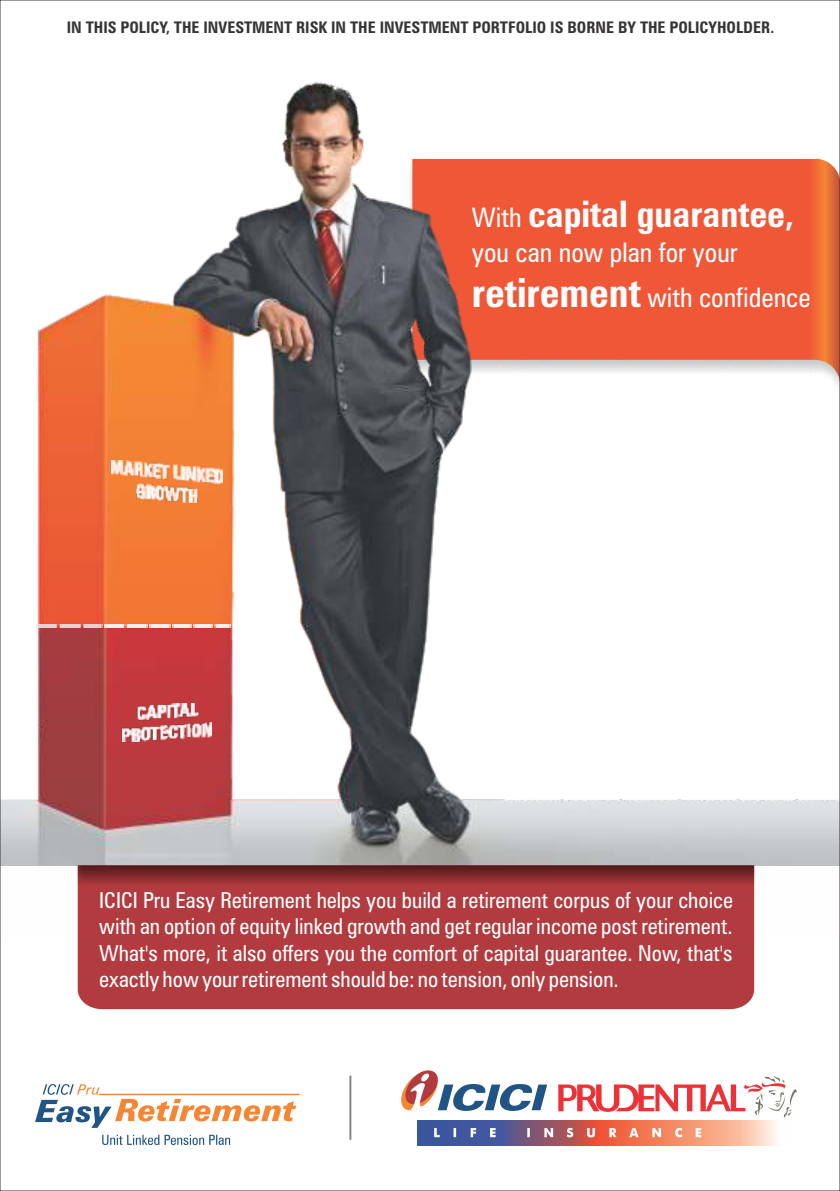
<style>
.page{position:relative;width:840px;height:1191px;background:#fff}
.page>*{position:absolute;margin:0;border:0;box-sizing:border-box;transform-origin:0 0}
.t1{font:700 condensed 36.6px "Zurich BT";color:#fefefe}
.t2{font:condensed 27px/45px "Zurich BT";color:#fefefe}
.t3{font:condensed 22px/26.4px "Zurich BT";color:#fefefe;text-align:justify}
.t4{font:700 condensed 16px "Zurich BT";color:#373435}
.s1{font-weight:400;font-size:27px}
.s2{font-weight:700;font-size:40.2px}
</style>
<div class="page">
<img style="left:2px;top:82px;width:835px;height:783px">
<img style="left:36px;top:625px;width:194px;height:2px">
<img style="left:111px;top:461px;width:111px;height:41px">
<img style="left:123px;top:703px;width:89px;height:39px">
<img style="left:417px;top:1120px;width:360px;height:25px">
<svg style="left:558px;top:1076px;width:238px;height:42px"></svg>
<svg style="left:434px;top:1127px;width:266px;height:10px;background:#b3808b"></svg>
<svg style="left:401px;top:1070px;width:146px;height:41px"></svg>
<svg style="left:35px;top:1084px;width:261px;height:43px"></svg>
<svg style="left:102px;top:1134px;width:128px;height:11px"></svg>
<hr style="left:99px;top:1093px;width:200px;height:2px;background:#f58634">
<hr style="left:349px;top:1075px;width:2px;height:64px;background:#848688">
<div style="left:78px;top:885px;width:675px;height:124px;background:#b23b3f"></div>
<img style="left:78px;top:865px;width:675px;height:20px">
<p class="t4" style="left:67px;top:21px;width:708px">IN THIS POLICY, THE INVESTMENT RISK IN THE INVESTMENT PORTFOLIO IS BORNE BY THE POLICYHOLDER.</p>
<h1 class="t1" style="left:471px;top:199px;width:323px"><span class="s1">With</span> capital guarantee,</h1>
<p class="t2" style="left:471px;top:232px;width:340px">you can now plan for your <span class="s2">retirement</span> with confidence</p>
<p class="t3" style="left:99px;top:889px;width:635px">ICICI Pru Easy Retirement helps you build a retirement corpus of your choice with an option of equity linked growth and get regular income post retirement.<br>What's more, it also offers you the comfort of capital guarantee. Now, that's exactly how your retirement should be: no tension, only pension.</p>
</div>
